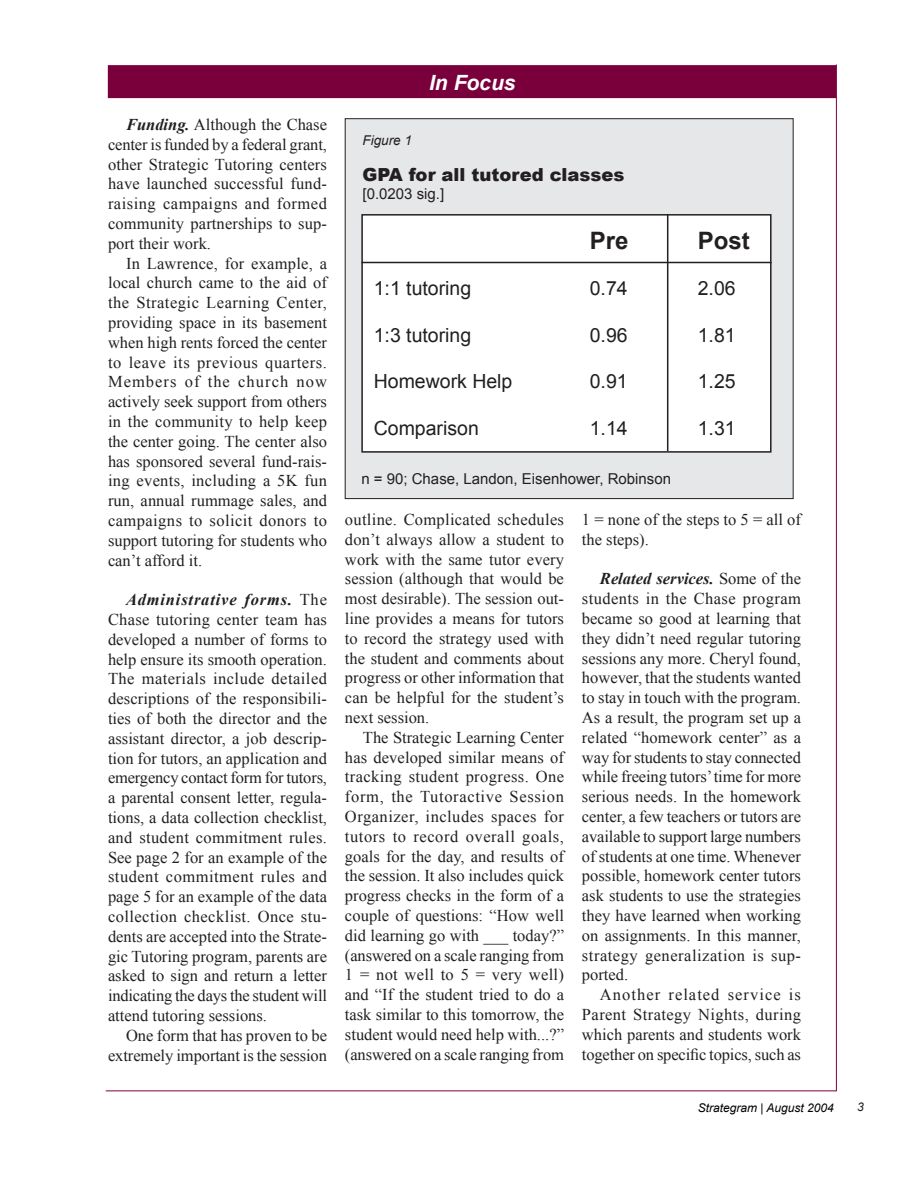
<style>
.page{position:relative;width:918px;height:1188px;background:#fff}
.page>*{position:absolute;margin:0;border:0;box-sizing:border-box;transform-origin:0 0}
.t1{font:700 24px "Arial";color:#231f20}
.t2{font:italic 700 21px "Arial";color:#fff}
.t3{font:19.5px "Arial";color:#231f20}
.t4{font:900 18px "Arial";color:#231f20}
.t5{font:16.5px/19.8px "Times New Roman";color:#231f20;text-align:justify}
.t6{font:15px "Arial";color:#231f20}
.t7{font:italic 13.5px "Arial";color:#231f20}
.t8{font:italic 12px "Arial";color:#000}
.t9{font:italic 12px "Arial";color:#231f20}
.s1{font-weight:700;font-style:italic}
</style>
<div class="page">
<hr style="left:106px;top:1090px;width:730px;height:1px;background:#7a003b">
<hr style="left:836px;top:64px;width:1px;height:1027px;background:#7a003b">
<div style="left:109px;top:66px;width:726px;height:31px;background:#7a003b"></div>
<div style="left:108px;top:65px;width:728px;height:33px;border:2px solid #7a003b"></div>
<div style="left:345px;top:119px;width:448px;height:380px;background:#e6e7e9"></div>
<div style="left:362px;top:215px;width:409px;height:237px;background:#fff"></div>
<div style="left:361px;top:214px;width:411px;height:239px;border:2px solid #231f20"></div>
<hr style="left:361px;top:262px;width:411px;height:1px;background:#231f20">
<hr style="left:667px;top:214px;width:1px;height:237px;background:#231f20">
<p class="t5" style="left:108px;top:114px;width:221px;text-indent:18px"><span class="s1">Funding.</span> Although the Chase center is funded by a federal grant, other Strategic Tutoring centers have launched successful fund&shy;raising campaigns and formed community partnerships to sup&shy;port their work.</p>
<p class="t5" style="left:108px;top:253px;width:221px;text-indent:18px">In Lawrence, for example, a local church came to the aid of the Strategic Learning Center, providing space in its basement when high rents forced the center to leave its previous quarters.<br>Members of the church now actively seek support from others in the community to help keep the center going. The center also has sponsored several fund-rais&shy;ing events, including a 5K fun run, annual rummage sales, and campaigns to solicit donors to support tutoring for students who can’t afford it.</p>
<p class="t5" style="left:108px;top:590px;width:221px;text-indent:18px"><span class="s1">Administrative forms.</span> The Chase tutoring center team has developed a number of forms to help ensure its smooth operation.<br>The materials include detailed descriptions of the responsibili&shy;ties of both the director and the assistant director, a job descrip&shy;tion for tutors, an application and emergency contact form for tutors, a parental consent letter, regula&shy;tions, a data collection checklist, and student commitment rules.<br>See page 2 for an example of the student commitment rules and page 5 for an example of the data collection checklist. Once stu&shy;dents are accepted into the Strate&shy;gic Tutoring program, parents are asked to sign and return a letter indicating the days the student will attend tutoring sessions.</p>
<p class="t5" style="left:108px;top:1025px;width:221px;text-align:right">One form that has proven to be extremely important is the session</p>
<p class="t2" style="left:429px;top:71px;width:88px">In Focus</p>
<p class="t7" style="left:363px;top:133px;width:51px">Figure 1</p>
<p class="t4" style="left:363px;top:162px;width:263px">GPA for all tutored classes</p>
<p class="t6" style="left:363px;top:186px;width:83px">[0.0203 sig.]</p>
<h1 class="t1" style="left:590px;top:227px;width:40px">Pre</h1>
<h1 class="t1" style="left:698px;top:227px;width:54px">Post</h1>
<p class="t3" style="left:374px;top:278px;width:99px">1:1 tutoring</p>
<p class="t3" style="left:590px;top:278px;width:39px">0.74</p>
<p class="t3" style="left:698px;top:278px;width:39px">2.06</p>
<p class="t3" style="left:374px;top:324px;width:99px">1:3 tutoring</p>
<p class="t3" style="left:590px;top:324px;width:39px">0.96</p>
<p class="t3" style="left:698px;top:324px;width:39px">1.81</p>
<p class="t3" style="left:374px;top:371px;width:140px">Homework Help</p>
<p class="t3" style="left:590px;top:371px;width:39px">0.91</p>
<p class="t3" style="left:698px;top:371px;width:39px">1.25</p>
<p class="t3" style="left:374px;top:417px;width:107px">Comparison</p>
<p class="t3" style="left:590px;top:417px;width:39px">1.14</p>
<p class="t3" style="left:698px;top:417px;width:39px">1.31</p>
<p class="t6" style="left:361px;top:470px;width:311px">n = 90; Chase, Landon, Eisenhower, Robinson</p>
<p class="t5" style="left:345px;top:510px;width:221px">outline. Complicated schedules don’t always allow a student to work with the same tutor every session (although that would be most desirable). The session out&shy;line provides a means for tutors to record the strategy used with the student and comments about progress or other information that can be helpful for the student’s next session.</p>
<p class="t5" style="left:345px;top:727px;width:221px;text-indent:18px">The Strategic Learning Center has developed similar means of tracking student progress. One form, the Tutoractive Session Organizer, includes spaces for tutors to record overall goals, goals for the day, and results of the session. It also includes quick progress checks in the form of a couple of questions: “How well did learning go with ___ today?” (answered on a scale ranging from 1 = not well to 5 = very well) and “If the student tried to do a task similar to this tomorrow, the student would need help with...?” (answered on a scale ranging from</p>
<p class="t5" style="left:582px;top:510px;width:221px">1 = none of the steps to 5 = all of the steps).</p>
<p class="t5" style="left:582px;top:569px;width:221px;text-indent:18px"><span class="s1">Related services.</span> Some of the students in the Chase program became so good at learning that they didn’t need regular tutoring sessions any more. Cheryl found, however, that the students wanted to stay in touch with the program.<br>As a result, the program set up a related “homework center” as a way for students to stay connected while freeing tutors’ time for more serious needs. In the homework center, a few teachers or tutors are available to support large numbers of students at one time. Whenever possible, homework center tutors ask students to use the strategies they have learned when working on assignments. In this manner, strategy generalization is sup&shy;ported.</p>
<p class="t5" style="left:582px;top:985px;width:221px;text-indent:18px">Another related service is Parent Strategy Nights, during which parents and students work together on specific topics, such as</p>
<p class="t8" style="left:698px;top:1101px;width:138px">Strategram | August 2004</p>
<p class="t9" style="left:857px;top:1100px;width:8px">3</p>
</div>
